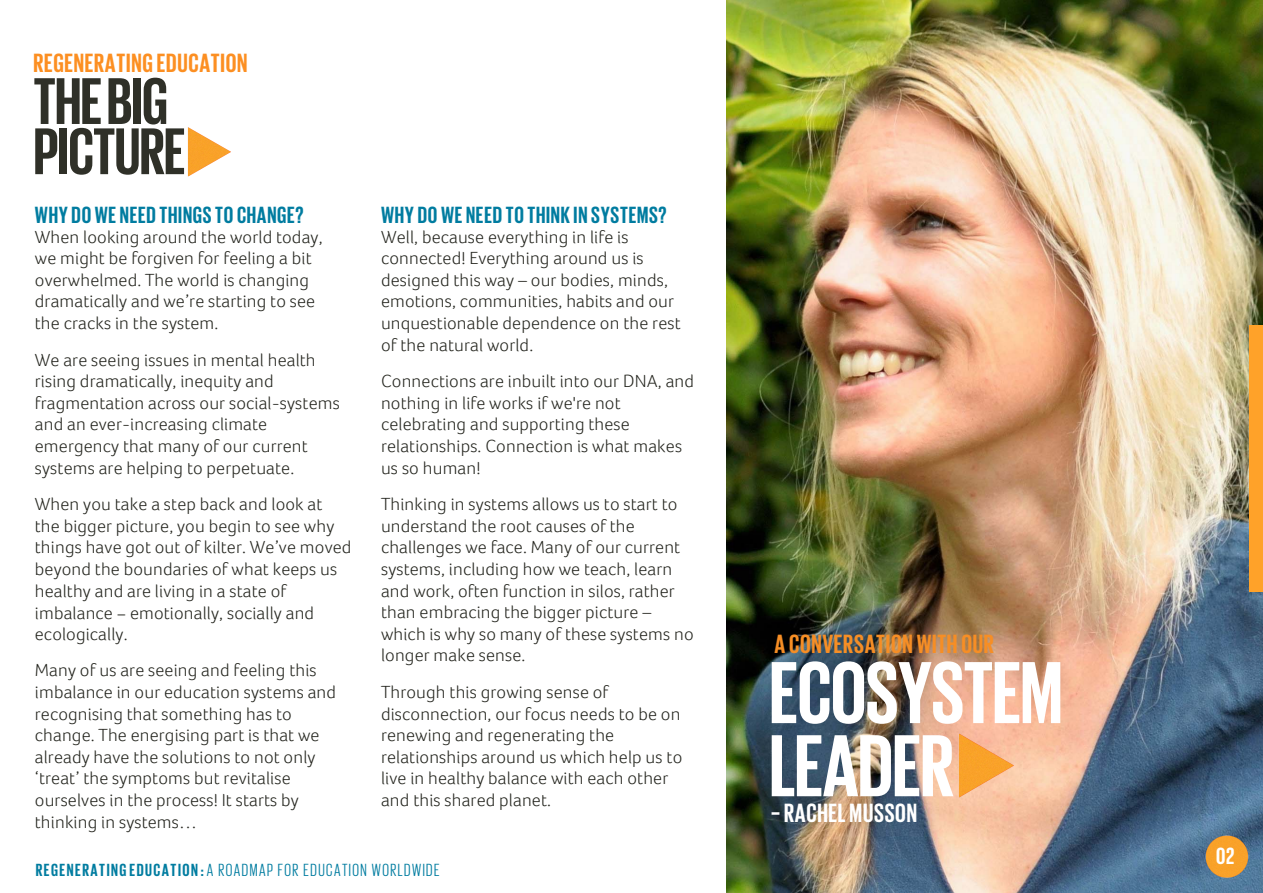
<style>
.page{position:relative;width:1263px;height:893px;background:#fff}
.page>*{position:absolute;margin:0;border:0;box-sizing:border-box;transform-origin:0 0}
.t1{font:700 90px/73.2px "Giorgio Sans";letter-spacing:-.01em;color:#fff}
.t2{font:700 67.5px/50.2px "Giorgio Sans";letter-spacing:-.01em;color:#2f3028}
.t3{font:700 27px "Giorgio Sans";letter-spacing:.03em;color:#fc8f22}
.t4{font:700 27px "Giorgio Sans";letter-spacing:.03em;color:#f68e25}
.t5{font:700 27px "Giorgio Sans";letter-spacing:.03em;color:#fff}
.t6{font:700 24px "Giorgio Sans";letter-spacing:.03em;color:#007ca0}
.t7{font:700 24px "Giorgio Sans";color:#fff}
.t8{font:300 18px/21.6px "Foco";letter-spacing:.01em;color:#23241d}
.t9{font:18px "Giorgio Sans";letter-spacing:.085em;color:#007ca0}
.s1{font-family:"Minion Pro";font-weight:400}
.s2{font-weight:700}
</style>
<div class="page">
<img style="left:726px;top:0;width:537px;height:893px">
<div style="left:1249px;top:325px;width:14px;height:267px;background:#ffa229"></div>
<img style="left:187px;top:127px;width:44px;height:50px">
<img style="left:941px;top:729px;width:91px;height:76px">
<img style="left:1205px;top:832px;width:43px;height:48px">
<h3 class="t3" style="left:33px;top:49px;width:216px">REGENERATING EDUCATION</h3>
<h2 class="t2" style="left:34px;top:74px;width:153px">THE BIG<br>PICTURE</h2>
<h3 class="t6" style="left:35px;top:203px;width:270px">WHY DO WE NEEDTHINGSTOCHANGE?</h3>
<p class="t8" style="left:35px;top:226px;width:289px">When looking around the world today, we might be forgiven for feeling a bit overwhelmed. The world is changing dramatically and we’re starting to see the cracks in the system.</p>
<p class="t8" style="left:35px;top:349px;width:306px">We are seeing issues in mental health rising dramatically, inequity and fragmentation across our social-systems and an ever-increasing climate emergency that many of our current systems are helping to perpetuate.</p>
<p class="t8" style="left:35px;top:493px;width:318px">When you take a step back and look at the bigger picture, you begin to see why things have got out of kilter. We’ve moved beyond the boundaries of what keeps us healthy and are living in a state of imbalance <span class="s1">–</span> emotionally, socially and ecologically.</p>
<p class="t8" style="left:35px;top:659px;width:303px">Many of us are seeing and feeling this imbalance in our education systems and recognising that something has to change. The energising part is that we already have the solutions to not only ‘treat’ the symptoms but revitalise ourselves in the process! It starts by thinking in systems…</p>
<h3 class="t6" style="left:381px;top:203px;width:287px">WHY DO WENEEDTOTHINKIN SYSTEMS?</h3>
<p class="t8" style="left:381px;top:225px;width:301px">Well, because everything in life is connected! Everything around us is designed this way – our bodies, minds, emotions, communities, habits and our unquestionable dependence on the rest of the natural world.</p>
<p class="t8" style="left:381px;top:370px;width:314px">Connections are inbuilt into our DNA, and nothing in life works if we're not celebrating and supporting these relationships. Connection is what makes us so human!</p>
<p class="t8" style="left:381px;top:493px;width:314px">Thinking in systems allows us to start to understand the root causes of the challenges we face. Many of our current systems, including how we teach, learn and work, often function in silos, rather than embracing the bigger picture – which is why so many of these systems no longer make sense.</p>
<p class="t8" style="left:381px;top:681px;width:303px">Through this growing sense of disconnection, our focus needs to be on renewing and regenerating the relationships around us which help us to live in healthy balance with each other and this shared planet.</p>
<p class="t9" style="left:36px;top:861px;width:405px"><span class="s2">REGENERATING EDUCATION:</span>A ROADMAP FOR EDUCATION WORLDWIDE</p>
<h3 class="t4" style="left:774px;top:630px;width:221px">A CONVERSATION WITH OUR</h3>
<h1 class="t1" style="left:769px;top:653px;width:295px">ECOSYSTEM<br>LEADER</h1>
<h3 class="t5" style="left:771px;top:799px;width:147px">–RACHEL MUSSON</h3>
<h3 class="t7" style="left:1216px;top:843px;width:20px">02</h3>
</div>
